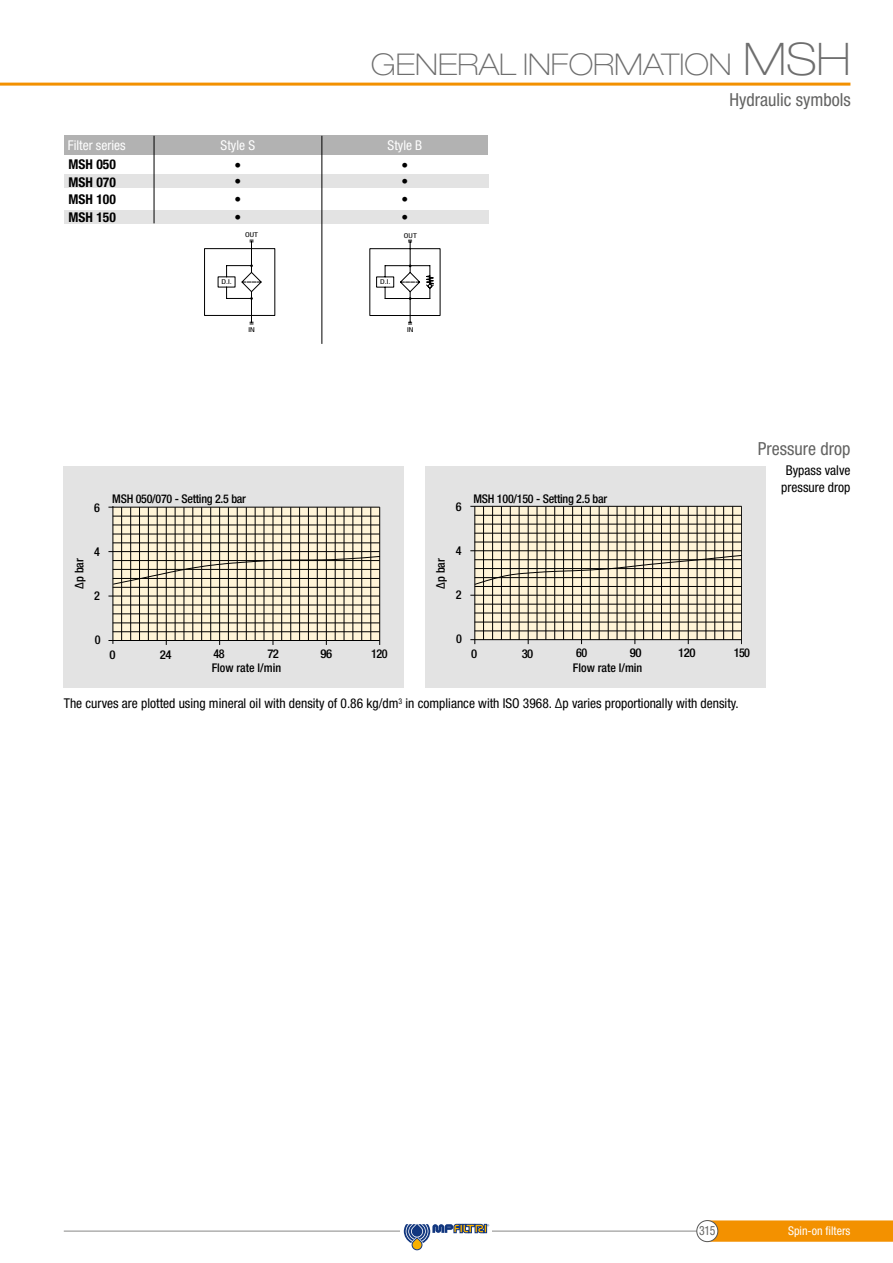
<style>
.page{position:relative;width:893px;height:1263px;background:#fff}
.page>*{position:absolute;margin:0;border:0;box-sizing:border-box;transform-origin:0 0}
.t1{font:100 expanded 30px "Helvetica Neue LT Std";color:#6e6e6e}
.t2{font:condensed 18px "Helvetica Neue LT Std";color:#636362}
.t3{font:condensed 13.5px/16.2px "Helvetica Neue LT Std";color:#000;text-align:center}
.t4{font:700 condensed 13.5px/17.5px "Helvetica Neue LT Std";color:#000;text-align:justify}
.t5{font:condensed 13.5px "Helvetica Neue LT Std";color:#fff}
.t6{font:300 condensed 13.5px/17.7px "Helvetica Neue LT Std";color:#000}
.t7{font:condensed 12.75px "Helvetica Neue LT Std";color:#636362;scale:.92 1}
.t8{font:500 condensed 12.15px "Helvetica Neue";letter-spacing:-.05em;color:#000}
.t9{font:500 condensed 12.15px "Helvetica Neue";letter-spacing:-.05em;color:#000;scale:1.05 1}
.t10{font:500 condensed 12.15px "Helvetica Neue";letter-spacing:-.05em;color:#000;scale:1.04 1}
.t11{font:500 condensed 12px "Helvetica Neue LT Std";letter-spacing:-.02em;color:#000}
.t12{font:500 condensed 12px "Helvetica Neue LT Std";color:#000}
.t13{font:condensed 12px "Helvetica Neue LT Std";color:#fff}
.t14{font:condensed 6.75px "Helvetica Neue";color:#000;scale:1.25 1}
.s1{font-size:45px}
</style>
<div class="page">
<hr style="left:0;top:83px;width:850px;height:3px;background:#f39100">
<svg style="left:64px;top:466px;width:340px;height:222px;background:#d3cfc5"></svg>
<svg style="left:425px;top:466px;width:340px;height:222px;background:#d2cec4"></svg>
<div style="left:64px;top:174px;width:424px;height:14px;background:#e3e3e3"></div>
<div style="left:64px;top:210px;width:424px;height:14px;background:#e3e3e3"></div>
<div style="left:322px;top:136px;width:166px;height:19px;background:#b2b2b2"></div>
<div style="left:154px;top:136px;width:168px;height:19px;background:#b2b2b2"></div>
<div style="left:65px;top:136px;width:89px;height:19px;background:#b2b2b2"></div>
<hr style="left:322px;top:136px;width:1px;height:208px;background:#000">
<svg style="left:204px;top:240px;width:71px;height:85px"></svg>
<svg style="left:369px;top:240px;width:72px;height:85px"></svg>
<hr style="left:154px;top:136px;width:1px;height:87px;background:#000">
<hr style="left:64px;top:1231px;width:641px;height:1px;background:#878786">
<svg style="left:703px;top:1220px;width:190px;height:22px;background:#f39409"></svg>
<div style="left:697px;top:1220px;width:21px;height:21px;background:#fff;border-radius:50%"></div>
<div style="left:697px;top:1220px;width:21px;height:22px;border:1px solid #565655;border-radius:50%"></div>
<svg style="left:404px;top:1224px;width:85px;height:26px"></svg>
<h1 class="t1" style="left:371px;top:46px;width:481px">GENERAL INFORMATION <span class="s1">MSH</span></h1>
<p class="t5" style="left:68px;top:138px;width:59px">Filter series</p>
<p class="t5" style="left:221px;top:138px;width:36px">Style S</p>
<p class="t5" style="left:388px;top:138px;width:36px">Style B</p>
<p class="t6" style="left:234px;top:156px;width:8px">•</p>
<p class="t6" style="left:402px;top:156px;width:8px">•</p>
<p class="t6" style="left:234px;top:172px;width:8px">•</p>
<p class="t6" style="left:402px;top:172px;width:8px">•</p>
<p class="t6" style="left:234px;top:190px;width:8px">• •</p>
<p class="t6" style="left:402px;top:190px;width:8px">• •</p>
<p class="t4" style="left:69px;top:155px;width:49px">MSH 050<br>MSH 070<br>MSH 100<br>MSH 150</p>
<p class="t14" style="left:245px;top:231px;width:12px">OUT</p>
<p class="t14" style="left:221px;top:278px;width:10px">D.I.</p>
<p class="t14" style="left:248px;top:326px;width:7px">IN</p>
<p class="t14" style="left:404px;top:232px;width:12px">OUT</p>
<p class="t14" style="left:380px;top:278px;width:10px">D.I.</p>
<p class="t14" style="left:407px;top:326px;width:7px">IN</p>
<p class="t11" style="left:112px;top:491px;width:135px">MSH 050/070 - Setting 2.5 bar</p>
<p class="t11" style="left:473px;top:491px;width:135px">MSH 100/150 - Setting 2.5 bar</p>
<p class="t8" style="left:456px;top:499px;width:7px">6</p>
<p class="t8" style="left:456px;top:543px;width:7px">4</p>
<p class="t8" style="left:456px;top:587px;width:7px">2</p>
<p class="t8" style="left:456px;top:632px;width:7px">0</p>
<p class="t8" style="left:94px;top:500px;width:7px">6</p>
<p class="t8" style="left:94px;top:544px;width:7px">4</p>
<p class="t8" style="left:94px;top:588px;width:7px">2</p>
<p class="t8" style="left:95px;top:633px;width:7px">0</p>
<p class="t11" style="left:72px;top:589px;width:32px;rotate:-90deg">∆p bar</p>
<p class="t11" style="left:433px;top:589px;width:32px;rotate:-90deg">∆p bar</p>
<h2 class="t2" style="left:729px;top:89px;width:123px">Hydraulic symbols</h2>
<h2 class="t2" style="left:758px;top:438px;width:94px">Pressure drop</h2>
<p class="t3" style="left:781px;top:462px;width:71px">Bypass valve pressure drop</p>
<p class="t9" style="left:110px;top:647px;width:7px">0</p>
<p class="t9" style="left:160px;top:647px;width:13px">24</p>
<p class="t8" style="left:214px;top:647px;width:13px">48</p>
<p class="t9" style="left:267px;top:647px;width:13px">72</p>
<p class="t9" style="left:321px;top:647px;width:13px">96</p>
<p class="t8" style="left:371px;top:647px;width:18px">120</p>
<p class="t10" style="left:471px;top:646px;width:7px">0</p>
<p class="t10" style="left:522px;top:646px;width:13px">30</p>
<p class="t8" style="left:576px;top:646px;width:13px">60</p>
<p class="t9" style="left:630px;top:646px;width:13px">90</p>
<p class="t9" style="left:678px;top:646px;width:18px">120</p>
<p class="t8" style="left:734px;top:646px;width:18px">150</p>
<p class="t12" style="left:212px;top:661px;width:71px">Flow rate l/min</p>
<p class="t12" style="left:573px;top:661px;width:71px">Flow rate l/min</p>
<p class="t3" style="left:64px;top:695px;width:677px">The curves are plotted using mineral oil with density of 0.86 kg/dm<sup>3</sup> in compliance with ISO 3968. ∆p varies proportionally with density.</p>
<p class="t7" style="left:699px;top:1223px;width:19px">315</p>
<p class="t13" style="left:788px;top:1223px;width:64px">Spin-on filters</p>
</div>
